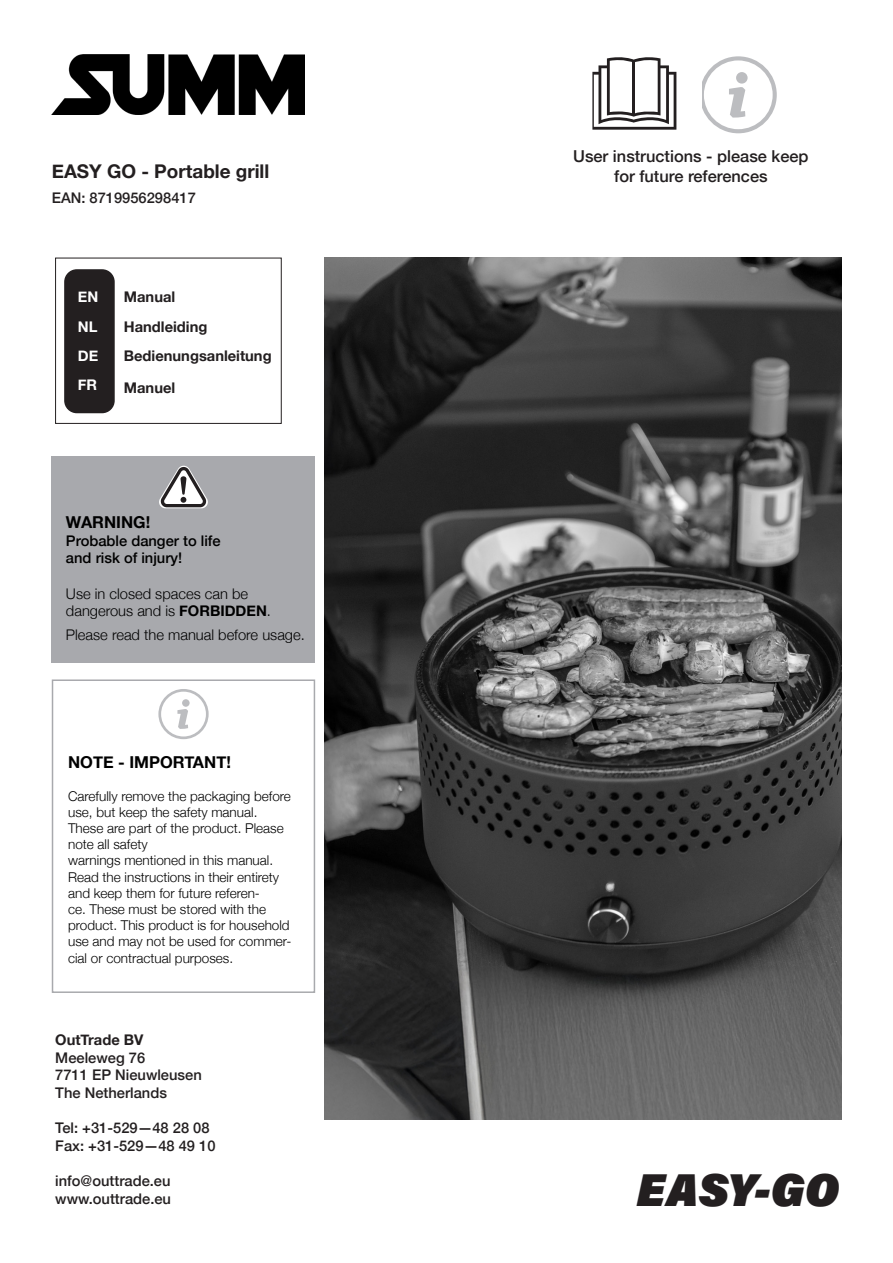
<style>
.page{position:relative;width:893px;height:1263px;background:#fff}
.page>*{position:absolute;margin:0;border:0;box-sizing:border-box;transform-origin:0 0}
.t1{font:46.2px "Acumin Variable Concept";color:#231f20}
.t2{font:700 18.9px "Helvetica Neue";color:#231f20}
.t3{font:500 16.35px "Helvetica Neue";color:#231f20}
.t4{font:700 16.35px "Helvetica Neue";color:#000}
.t5{font:500 14.7px "Helvetica Neue";color:#231f20}
.t6{font:300 14.7px "Helvetica Neue";color:#000}
.t7{font:700 14.7px "Helvetica Neue";color:#231f20}
.t8{font:500 14.7px "Helvetica Neue";color:#000}
.t9{font:700 14.7px "Helvetica Neue";color:#fff}
.t10{font:300 13.5px/16.2px "Helvetica Neue";color:#000}
.s1{font-weight:700}
</style>
<div class="page">
<img style="left:324px;top:258px;width:517px;height:862px">
<div style="left:55px;top:258px;width:227px;height:166px;border:1px solid #231f20"></div>
<div style="left:65px;top:270px;width:49px;height:142px;background:#231f20;border-radius:12px"></div>
<div style="left:64px;top:269px;width:51px;height:144px;border:1px solid #231f20;border-radius:12px"></div>
<img style="left:52px;top:54px;width:252px;height:61px">
<div style="left:52px;top:456px;width:263px;height:207px;background:#a8a9ad"></div>
<svg style="left:159px;top:466px;width:49px;height:42px"></svg>
<div style="left:52px;top:679px;width:263px;height:314px;border:1px solid #a8a9ad"></div>
<svg style="left:158px;top:689px;width:51px;height:50px"></svg>
<svg style="left:592px;top:57px;width:84px;height:73px"></svg>
<hr style="left:632px;top:61px;width:3px;height:54px;background:#231f20">
<svg style="left:702px;top:56px;width:75px;height:77px"></svg>
<p class="t2" style="left:52px;top:156px;width:219px">EASY GO - Portable grill</p>
<p class="t5" style="left:52px;top:186px;width:146px">EAN: 8719956298417</p>
<p class="t9" style="left:78px;top:285px;width:22px">EN</p>
<p class="t9" style="left:78px;top:315px;width:21px">NL</p>
<p class="t9" style="left:78px;top:344px;width:22px">DE</p>
<p class="t9" style="left:78px;top:374px;width:21px">FR</p>
<p class="t7" style="left:124px;top:285px;width:53px">Manual</p>
<p class="t7" style="left:124px;top:315px;width:85px">Handleiding</p>
<p class="t7" style="left:124px;top:344px;width:149px">Bedienungsanleitung</p>
<p class="t7" style="left:124px;top:376px;width:53px">Manuel</p>
<p class="t4" style="left:66px;top:509px;width:86px">WARNING!</p>
<p class="t8" style="left:66px;top:528px;width:156px">Probable danger to life</p>
<p class="t8" style="left:66px;top:546px;width:118px">and risk of injury!</p>
<p class="t6" style="left:66px;top:581px;width:184px">Use in closed spaces can be</p>
<p class="t6" style="left:66px;top:599px;width:207px">dangerous and is <span class="s1">FORBIDDEN</span>.</p>
<p class="t6" style="left:66px;top:623px;width:240px">Please read the manual before usage.</p>
<p class="t4" style="left:68px;top:749px;width:164px">NOTE - IMPORTANT!</p>
<p class="t10" style="left:68px;top:787px;width:224px">Carefully remove the packaging before use, but keep the safety manual.<br>These are part of the product. Please note all safety</p>
<p class="t10" style="left:68px;top:851px;width:207px">warnings mentioned in this manual.</p>
<p class="t10" style="left:68px;top:868px;width:225px">Read the instructions in their entirety and keep them for future referen-<br>ce. These must be stored with the product. This product is for household use and may not be used for commer&shy;cial or contractual purposes.</p>
<p class="t7" style="left:55px;top:1028px;width:90px">OutTrade BV</p>
<p class="t5" style="left:55px;top:1046px;width:91px">Meeleweg 76</p>
<p class="t5" style="left:55px;top:1063px;width:148px">7711 EP Nieuwleusen</p>
<p class="t5" style="left:55px;top:1081px;width:113px">The Netherlands</p>
<p class="t5" style="left:55px;top:1116px;width:156px">Tel: +31-529—48 28 08</p>
<p class="t5" style="left:55px;top:1134px;width:162px">Fax: +31-529—48 49 10</p>
<p class="t5" style="left:55px;top:1169px;width:117px">info@outtrade.eu</p>
<p class="t5" style="left:55px;top:1187px;width:117px">www.outtrade.eu</p>
<p class="t3" style="left:573px;top:143px;width:237px">User instructions - please keep</p>
<p class="t3" style="left:614px;top:163px;width:155px">for future references</p>
<p class="t1" style="left:637px;top:1158px;width:204px">EASY-GO</p>
</div>
